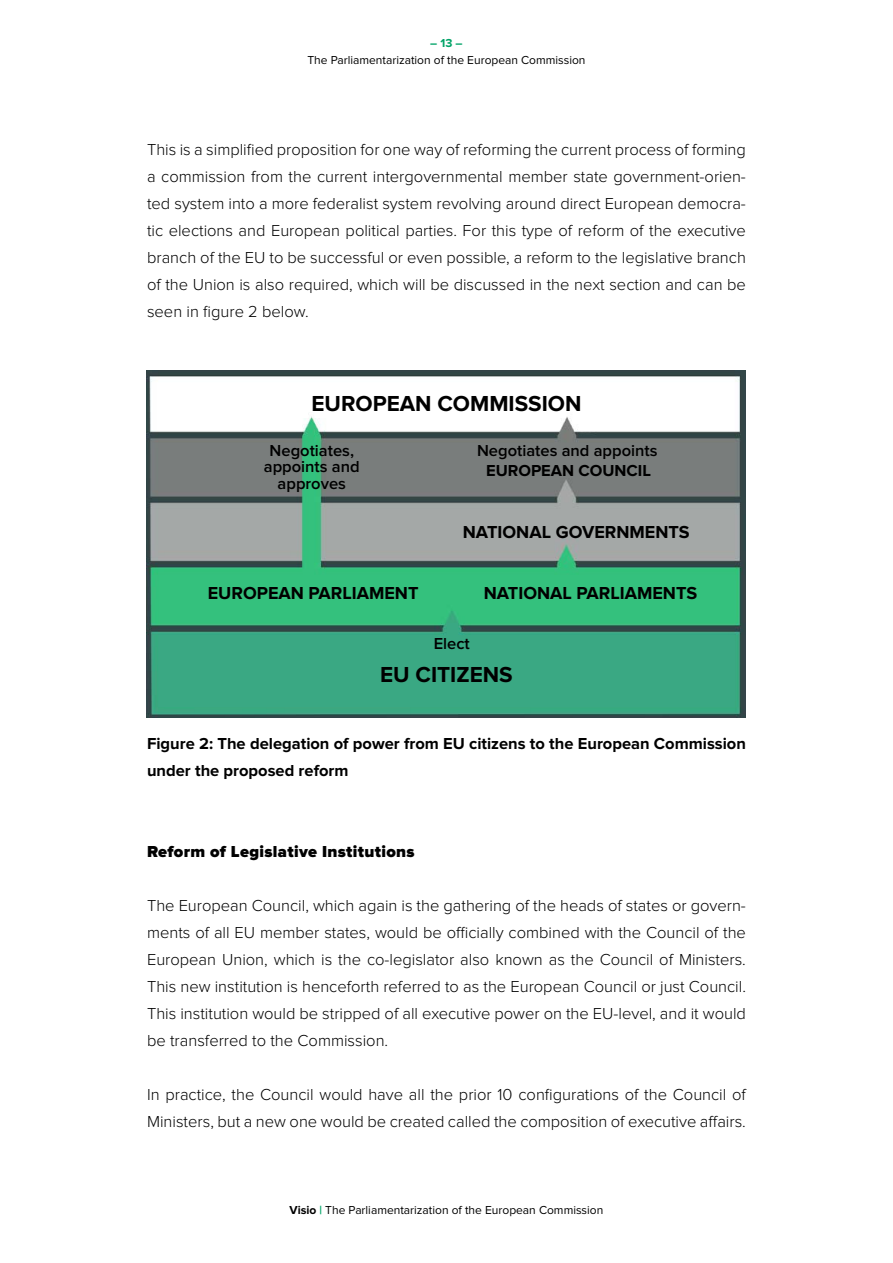
<style>
.page{position:relative;width:893px;height:1263px;background:#fff}
.page>*{position:absolute;margin:0;border:0;box-sizing:border-box;transform-origin:0 0}
.t1{font:700 22.5px "Proxima Nova";color:#000}
.t2{font:700 18px "Proxima Nova";color:#000}
.t3{font:300 16.5px/27px "Proxima Nova";color:#000;text-align:justify}
.t4{font:700 16.5px/27px "Proxima Nova";color:#000}
.t5{font:600 16.5px/16.5px "Proxima Nova";color:#000;text-align:center}
.t6{font:900 16.5px "Proxima Nova";letter-spacing:.02em;color:#000}
.t7{font:12px "Proxima Nova";color:#000}
.t8{font:700 12px "Proxima Nova";color:#00a367}
.s1{font-weight:700}
.s2{font-weight:700;color:#00a367}
</style>
<div class="page">
<img style="left:147px;top:371px;width:599px;height:346px">
<p class="t8" style="left:430px;top:38px;width:34px">– 13 –</p>
<p class="t7" style="left:307px;top:55px;width:280px">The Parliamentarization of the European Commission</p>
<p class="t3" style="left:147px;top:136px;width:600px">This is a simplified proposition for one way of reforming the current process of forming a commission from the current intergovernmental member state government-orien&shy;ted system into a more federalist system revolving around direct European democra&shy;tic elections and European political parties. For this type of reform of the executive branch of the EU to be successful or even possible, a reform to the legislative branch of the Union is also required, which will be discussed in the next section and can be seen in figure 2 below.</p>
<h1 class="t1" style="left:311px;top:394px;width:272px">EUROPEAN COMMISSION</h1>
<p class="t5" style="left:270px;top:443px;width:86px">Negotiates,</p>
<p class="t5" style="left:477px;top:443px;width:182px">Negotiates and appoints</p>
<p class="t5" style="left:264px;top:459px;width:97px">appoints and approves</p>
<p class="t4" style="left:486px;top:457px;width:166px">EUROPEAN COUNCIL</p>
<p class="t2" style="left:463px;top:525px;width:228px">NATIONAL GOVERNMENTS</p>
<p class="t2" style="left:208px;top:585px;width:212px">EUROPEAN PARLIAMENT</p>
<p class="t2" style="left:484px;top:585px;width:215px">NATIONAL PARLIAMENTS</p>
<p class="t5" style="left:434px;top:637px;width:38px">Elect</p>
<h1 class="t1" style="left:380px;top:665px;width:134px">EU CITIZENS</h1>
<p class="t4" style="left:147px;top:730px;width:600px">Figure 2: The delegation of power from EU citizens to the European Commission under the proposed reform</p>
<p class="t6" style="left:147px;top:844px;width:269px">Reform of Legislative Institutions</p>
<p class="t3" style="left:147px;top:892px;width:600px">The European Council, which again is the gathering of the heads of states or govern&shy;ments of all EU member states, would be officially combined with the Council of the European Union, which is the co-legislator also known as the Council of Ministers.<br>This new institution is henceforth referred to as the European Council or just Council.<br>This institution would be stripped of all executive power on the EU-level, and it would be transferred to the Commission.</p>
<p class="t3" style="left:147px;top:1081px;width:600px">In practice, the Council would have all the prior 10 configurations of the Council of<br>Ministers, but a new one would be created called the composition of executive affairs.</p>
<p class="t7" style="left:290px;top:1204px;width:315px"><span class="s1">Visio</span> <span class="s2">|</span> The Parliamentarization of the European Commission</p>
</div>
